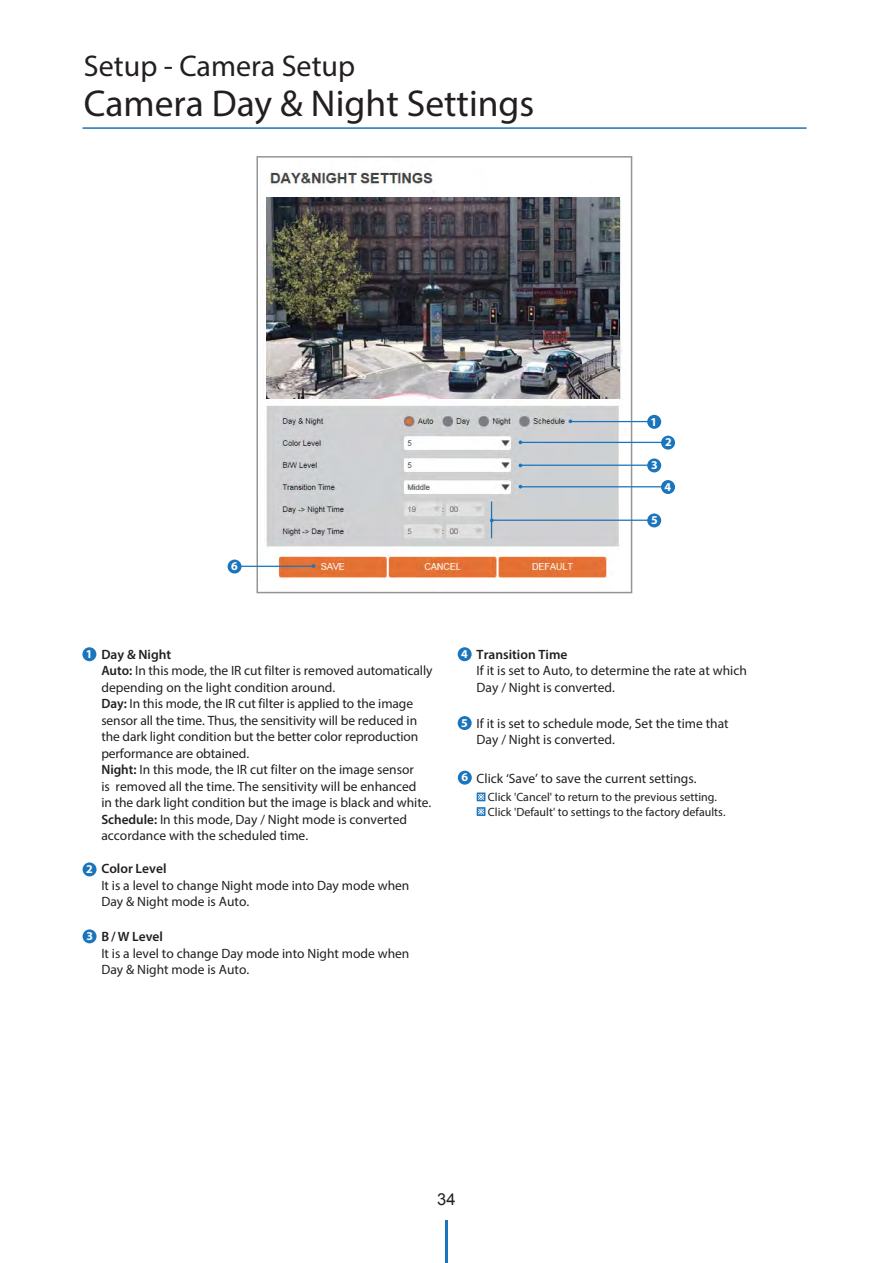
<style>
.page{position:relative;width:893px;height:1263px;background:#fff}
.page>*{position:absolute;margin:0;border:0;box-sizing:border-box;transform-origin:0 0}
.t1{font:37.5px "Myriad Pro";color:#231f20}
.t2{font:30px "Myriad Pro";color:#231f20}
.t3{font:13.5px/16.5px "Myriad Pro";color:#231f20}
.t4{font:600 13.5px "Myriad Pro";color:#231f20}
.t5{font:12px/14.7px "Myriad Pro";color:#231f20}
.t6{font:700 12px "Myriad Pro";color:#fff}
.s1{font-weight:600}
.s2{font-weight:700;font-size:12px;color:#fff}
</style>
<div class="page">
<hr style="left:445px;top:1220px;width:2px;height:43px;background:#1b75bc">
<hr style="left:82px;top:127px;width:724px;height:2px;background:#1b75bc">
<img style="left:259px;top:169px;width:367px;height:411px">
<div style="left:256px;top:156px;width:376px;height:437px;border:2px solid #939598"></div>
<div style="left:661px;top:436px;width:14px;height:14px;background:#1b75bc;border-radius:50%"></div>
<hr style="left:520px;top:442px;width:143px;height:1px;background:#1b75bc">
<svg style="left:518px;top:440px;width:4px;height:4px"></svg>
<div style="left:647px;top:415px;width:14px;height:14px;background:#1b75bc;border-radius:50%"></div>
<hr style="left:570px;top:421px;width:81px;height:1px;background:#1b75bc">
<svg style="left:568px;top:419px;width:4px;height:4px"></svg>
<div style="left:661px;top:480px;width:14px;height:14px;background:#1b75bc;border-radius:50%"></div>
<hr style="left:522px;top:486px;width:141px;height:1px;background:#1b75bc">
<svg style="left:518px;top:485px;width:4px;height:4px"></svg>
<div style="left:647px;top:458px;width:14px;height:14px;background:#1b75bc;border-radius:50%"></div>
<hr style="left:521px;top:465px;width:130px;height:1px;background:#1b75bc">
<div style="left:647px;top:513px;width:14px;height:14px;background:#1b75bc;border-radius:50%"></div>
<hr style="left:492px;top:520px;width:159px;height:1px;background:#1b75bc">
<div style="left:228px;top:560px;width:14px;height:14px;background:#1b75bc;border-radius:50%"></div>
<hr style="left:240px;top:566px;width:73px;height:1px;background:#1b75bc">
<svg style="left:477px;top:793px;width:8px;height:8px"></svg>
<svg style="left:477px;top:807px;width:8px;height:9px"></svg>
<svg style="left:477px;top:808px;width:8px;height:7px"></svg>
<hr style="left:491px;top:501px;width:1px;height:37px;background:#1b75bc">
<div style="left:82px;top:647px;width:14px;height:14px;background:#1b75bc;border-radius:50%"></div>
<div style="left:83px;top:862px;width:14px;height:14px;background:#1b75bc;border-radius:50%"></div>
<div style="left:83px;top:929px;width:14px;height:14px;background:#1b75bc;border-radius:50%"></div>
<div style="left:458px;top:647px;width:14px;height:14px;background:#1b75bc;border-radius:50%"></div>
<div style="left:458px;top:716px;width:14px;height:14px;background:#1b75bc;border-radius:50%"></div>
<div style="left:458px;top:771px;width:14px;height:14px;background:#1b75bc;border-radius:50%"></div>
<img style="left:266px;top:197px;width:354px;height:202px">
<h2 class="t2" style="left:84px;top:55px;width:273px">Setup - Camera Setup</h2>
<h1 class="t1" style="left:84px;top:89px;width:452px">Camera Day &amp; Night Settings</h1>
<p class="t6" style="left:231px;top:559px;width:8px">6</p>
<p class="t6" style="left:650px;top:414px;width:8px">1</p>
<p class="t6" style="left:651px;top:458px;width:8px">3</p>
<p class="t6" style="left:665px;top:435px;width:8px">2</p>
<p class="t6" style="left:664px;top:480px;width:8px">4</p>
<p class="t6" style="left:651px;top:513px;width:8px">5</p>
<p class="t6" style="left:86px;top:647px;width:8px">1</p>
<p class="t6" style="left:86px;top:862px;width:8px">2</p>
<p class="t6" style="left:86px;top:929px;width:8px">3</p>
<p class="t3" style="left:101px;top:647px;width:333px"><span class="s1">Day &amp; Night<br>Auto:</span> In this mode, the IR cut filter is removed automatically depending on the light condition around.<br><span class="s1">Day:</span> In this mode, the IR cut filter is applied to the image sensor all the time. Thus, the sensitivity will be reduced in the dark light condition but the better color reproduction performance are obtained.<br><span class="s1">Night:</span> In this mode, the IR cut filter on the image sensor<br>is removed all the time. The sensitivity will be enhanced<br>in the dark light condition but the image is black and white.<br><span class="s1">Schedule:</span> In this mode, Day / Night mode is converted accordance with the scheduled time.</p>
<p class="t4" style="left:101px;top:863px;width:67px">Color Level</p>
<p class="t3" style="left:101px;top:878px;width:310px">It is a level to change Night mode into Day mode when<br>Day &amp; Night mode is Auto.</p>
<p class="t4" style="left:101px;top:932px;width:63px">B / W Level</p>
<p class="t3" style="left:101px;top:946px;width:310px">It is a level to change Day mode into Night mode when<br>Day &amp; Night mode is Auto.</p>
<p class="t6" style="left:461px;top:647px;width:8px">4</p>
<p class="t4" style="left:477px;top:649px;width:92px">Transition Time</p>
<p class="t3" style="left:477px;top:664px;width:272px">If it is set to Auto, to determine the rate at which<br>Day / Night is converted.</p>
<p class="t6" style="left:461px;top:716px;width:8px">5</p>
<p class="t3" style="left:477px;top:716px;width:254px">If it is set to schedule mode, Set the time that<br>Day / Night is converted.</p>
<p class="t3" style="left:461px;top:771px;width:237px"><span class="s2">6</span> Click ‘Save’ to save the current settings.</p>
<p class="t5" style="left:488px;top:791px;width:239px">Click 'Cancel' to return to the previous setting.<br>Click 'Default' to settings to the factory defaults.</p>
</div>
